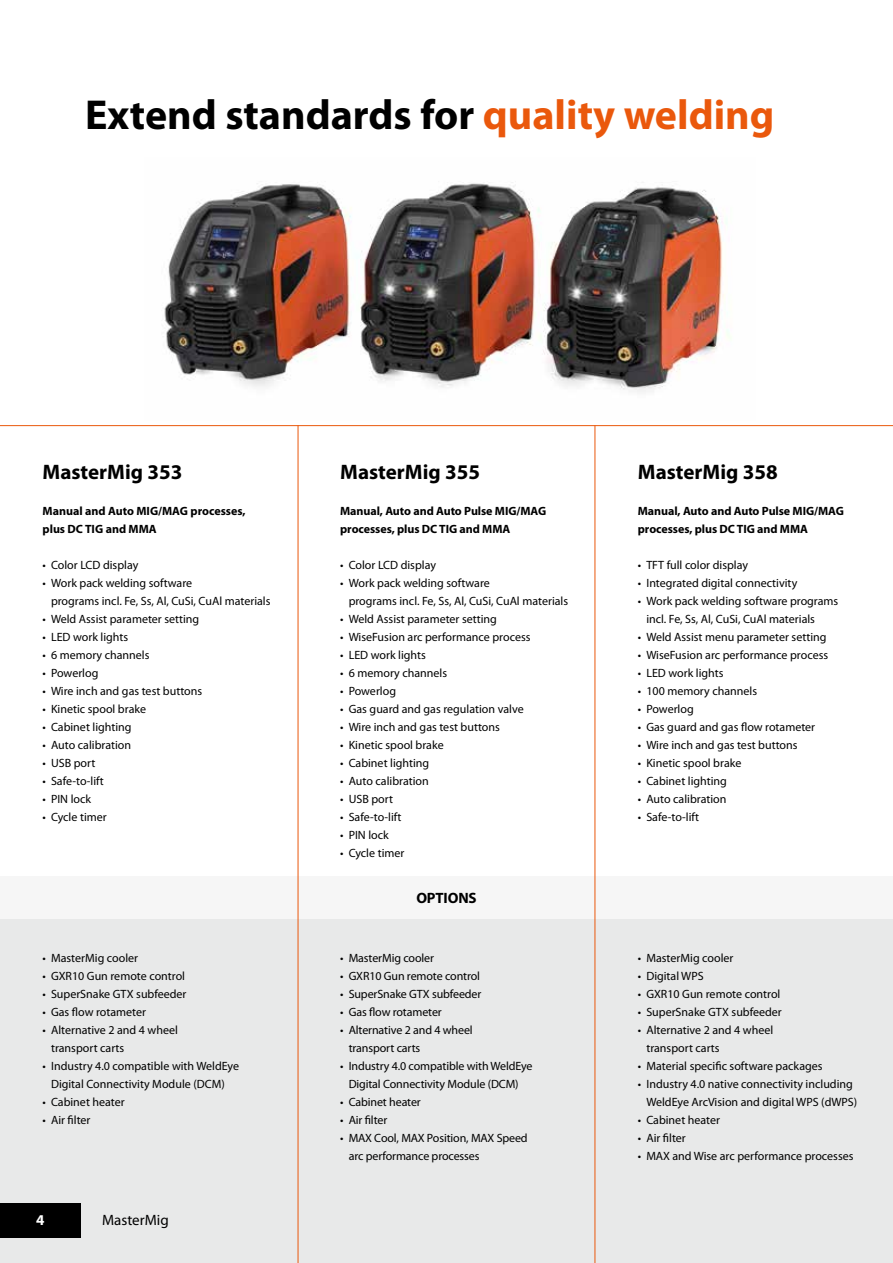
<style>
.page{position:relative;width:893px;height:1263px;background:#fff}
.page>*{position:absolute;margin:0;border:0;box-sizing:border-box;transform-origin:0 0}
.t1{font:700 42px "Myriad Pro";color:#000}
.t2{font:700 21px "Myriad Pro";color:#000}
.t3{font:15px "Myriad Pro";color:#000}
.t4{font:700 15px "Myriad Pro";letter-spacing:-.01em;color:#000}
.t5{font:700 15px "Myriad Pro";color:#fff}
.t6{font:12px/18px "Myriad Pro";color:#000}
.t7{font:700 12px/18px "Myriad Pro";letter-spacing:-.005em;color:#000}
.s1{color:#ea580c}
</style>
<div class="page">
<img style="left:164px;top:182px;width:567px;height:210px">
<div style="left:0;top:876px;width:893px;height:387px;background:#e8e9e9"></div>
<div style="left:0;top:876px;width:893px;height:42px;background:#f6f6f6"></div>
<div style="left:0;top:1203px;width:81px;height:34px;background:#000"></div>
<hr style="left:298px;top:425px;width:1px;height:838px;background:#ea580c">
<hr style="left:595px;top:425px;width:1px;height:838px;background:#ea580c">
<hr style="left:0;top:425px;width:893px;height:1px;background:#ea580c">
<h1 class="t1" style="left:85px;top:88px;width:691px">Extend standards for <span class="s1">quality welding</span></h1>
<h2 class="t2" style="left:43px;top:458px;width:141px">MasterMig 353</h2>
<h2 class="t2" style="left:340px;top:458px;width:141px">MasterMig 355</h2>
<h2 class="t2" style="left:638px;top:458px;width:141px">MasterMig 358</h2>
<p class="t7" style="left:43px;top:502px;width:205px">Manual and Auto MIG/MAG processes, plus DC TIG and MMA</p>
<p class="t6" style="left:43px;top:556px;width:97px">• Color LCD display</p>
<p class="t6" style="left:51px;top:574px;width:221px;text-indent:-9px">• Work pack welding software<br>programs incl. Fe, Ss, Al, CuSi, CuAl materials</p>
<p class="t6" style="left:43px;top:610px;width:158px">• Weld Assist parameter setting</p>
<p class="t6" style="left:43px;top:628px;width:87px">• LED work lights</p>
<p class="t6" style="left:43px;top:646px;width:108px">• 6 memory channels</p>
<p class="t6" style="left:43px;top:664px;width:57px">• Powerlog</p>
<p class="t6" style="left:43px;top:682px;width:161px">• Wire inch and gas test buttons</p>
<p class="t6" style="left:43px;top:700px;width:105px">• Kinetic spool brake</p>
<p class="t6" style="left:43px;top:718px;width:91px">• Cabinet lighting</p>
<p class="t6" style="left:43px;top:736px;width:90px">• Auto calibration</p>
<p class="t6" style="left:43px;top:754px;width:54px">• USB port</p>
<p class="t6" style="left:43px;top:772px;width:63px">• Safe-to-lift</p>
<p class="t6" style="left:43px;top:790px;width:50px">• PIN lock</p>
<p class="t6" style="left:43px;top:808px;width:66px">• Cycle timer</p>
<p class="t7" style="left:340px;top:502px;width:208px">Manual, Auto and Auto Pulse MIG/MAG processes, plus DC TIG and MMA</p>
<p class="t6" style="left:340px;top:556px;width:97px">• Color LCD display</p>
<p class="t6" style="left:349px;top:574px;width:221px;text-indent:-9px">• Work pack welding software<br>programs incl. Fe, Ss, Al, CuSi, CuAl materials</p>
<p class="t6" style="left:340px;top:610px;width:158px">• Weld Assist parameter setting</p>
<p class="t6" style="left:340px;top:628px;width:192px">• WiseFusion arc performance process</p>
<p class="t6" style="left:340px;top:646px;width:87px">• LED work lights</p>
<p class="t6" style="left:340px;top:664px;width:108px">• 6 memory channels</p>
<p class="t6" style="left:340px;top:682px;width:57px">• Powerlog</p>
<p class="t6" style="left:340px;top:700px;width:185px">• Gas guard and gas regulation valve</p>
<p class="t6" style="left:340px;top:718px;width:161px">• Wire inch and gas test buttons</p>
<p class="t6" style="left:340px;top:736px;width:105px">• Kinetic spool brake</p>
<p class="t6" style="left:340px;top:754px;width:91px">• Cabinet lighting</p>
<p class="t6" style="left:340px;top:772px;width:90px">• Auto calibration</p>
<p class="t6" style="left:340px;top:790px;width:54px">• USB port</p>
<p class="t6" style="left:340px;top:808px;width:63px">• Safe-to-lift</p>
<p class="t6" style="left:340px;top:826px;width:50px">• PIN lock</p>
<p class="t6" style="left:340px;top:844px;width:66px">• Cycle timer</p>
<p class="t7" style="left:638px;top:502px;width:208px">Manual, Auto and Auto Pulse MIG/MAG processes, plus DC TIG and MMA</p>
<p class="t6" style="left:638px;top:556px;width:112px">• TFT full color display</p>
<p class="t6" style="left:638px;top:574px;width:161px">• Integrated digital connectivity</p>
<p class="t6" style="left:646px;top:592px;width:193px;text-indent:-9px">• Work pack welding software programs incl. Fe, Ss, Al, CuSi, CuAl materials</p>
<p class="t6" style="left:638px;top:628px;width:190px">• Weld Assist menu parameter setting</p>
<p class="t6" style="left:638px;top:646px;width:192px">• WiseFusion arc performance process</p>
<p class="t6" style="left:638px;top:664px;width:87px">• LED work lights</p>
<p class="t6" style="left:638px;top:682px;width:121px">• 100 memory channels</p>
<p class="t6" style="left:638px;top:700px;width:57px">• Powerlog</p>
<p class="t6" style="left:638px;top:718px;width:179px">• Gas guard and gas flow rotameter</p>
<p class="t6" style="left:638px;top:736px;width:161px">• Wire inch and gas test buttons</p>
<p class="t6" style="left:638px;top:754px;width:105px">• Kinetic spool brake</p>
<p class="t6" style="left:638px;top:772px;width:91px">• Cabinet lighting</p>
<p class="t6" style="left:638px;top:790px;width:90px">• Auto calibration</p>
<p class="t6" style="left:638px;top:808px;width:63px">• Safe-to-lift</p>
<p class="t4" style="left:416px;top:888px;width:62px">OPTIONS</p>
<p class="t6" style="left:43px;top:948px;width:97px">• MasterMig cooler</p>
<p class="t6" style="left:43px;top:966px;width:144px">• GXR10 Gun remote control</p>
<p class="t6" style="left:43px;top:984px;width:145px">• SuperSnake GTX subfeeder</p>
<p class="t6" style="left:43px;top:1002px;width:105px">• Gas flow rotameter</p>
<p class="t6" style="left:51px;top:1020px;width:128px;text-indent:-9px">• Alternative 2 and 4 wheel transport carts</p>
<p class="t6" style="left:43px;top:1056px;width:198px;text-align:center">• Industry 4.0 compatible with WeldEye<br>Digital Connectivity Module (DCM)</p>
<p class="t6" style="left:43px;top:1092px;width:84px">• Cabinet heater</p>
<p class="t6" style="left:43px;top:1110px;width:50px">• Air filter</p>
<p class="t6" style="left:340px;top:948px;width:95px">• MasterMig cooler</p>
<p class="t6" style="left:340px;top:966px;width:141px">• GXR10 Gun remote control</p>
<p class="t6" style="left:340px;top:984px;width:143px">• SuperSnake GTX subfeeder</p>
<p class="t6" style="left:340px;top:1002px;width:103px">• Gas flow rotameter</p>
<p class="t6" style="left:349px;top:1020px;width:126px;text-indent:-9px">• Alternative 2 and 4 wheel transport carts</p>
<p class="t6" style="left:340px;top:1056px;width:194px;text-align:center">• Industry 4.0 compatible with WeldEye<br>Digital Connectivity Module (DCM)</p>
<p class="t6" style="left:340px;top:1092px;width:82px">• Cabinet heater</p>
<p class="t6" style="left:340px;top:1110px;width:49px">• Air filter</p>
<p class="t6" style="left:349px;top:1128px;width:181px;text-indent:-9px">• MAX Cool, MAX Position, MAX Speed arc performance processes</p>
<p class="t6" style="left:638px;top:948px;width:97px">• MasterMig cooler</p>
<p class="t6" style="left:638px;top:966px;width:67px">• Digital WPS</p>
<p class="t6" style="left:638px;top:984px;width:144px">• GXR10 Gun remote control</p>
<p class="t6" style="left:638px;top:1002px;width:145px">• SuperSnake GTX subfeeder</p>
<p class="t6" style="left:646px;top:1020px;width:128px;text-indent:-9px">• Alternative 2 and 4 wheel transport carts</p>
<p class="t6" style="left:638px;top:1056px;width:186px">• Material specific software packages</p>
<p class="t6" style="left:646px;top:1074px;width:212px;text-indent:-9px">• Industry 4.0 native connectivity including<br>WeldEye ArcVision and digital WPS (dWPS)</p>
<p class="t6" style="left:638px;top:1110px;width:84px">• Cabinet heater</p>
<p class="t6" style="left:638px;top:1128px;width:50px">• Air filter</p>
<p class="t6" style="left:638px;top:1146px;width:217px">• MAX and Wise arc performance processes</p>
<p class="t5" style="left:36px;top:1210px;width:10px">4</p>
<p class="t3" style="left:102px;top:1210px;width:68px">MasterMig</p>
</div>
